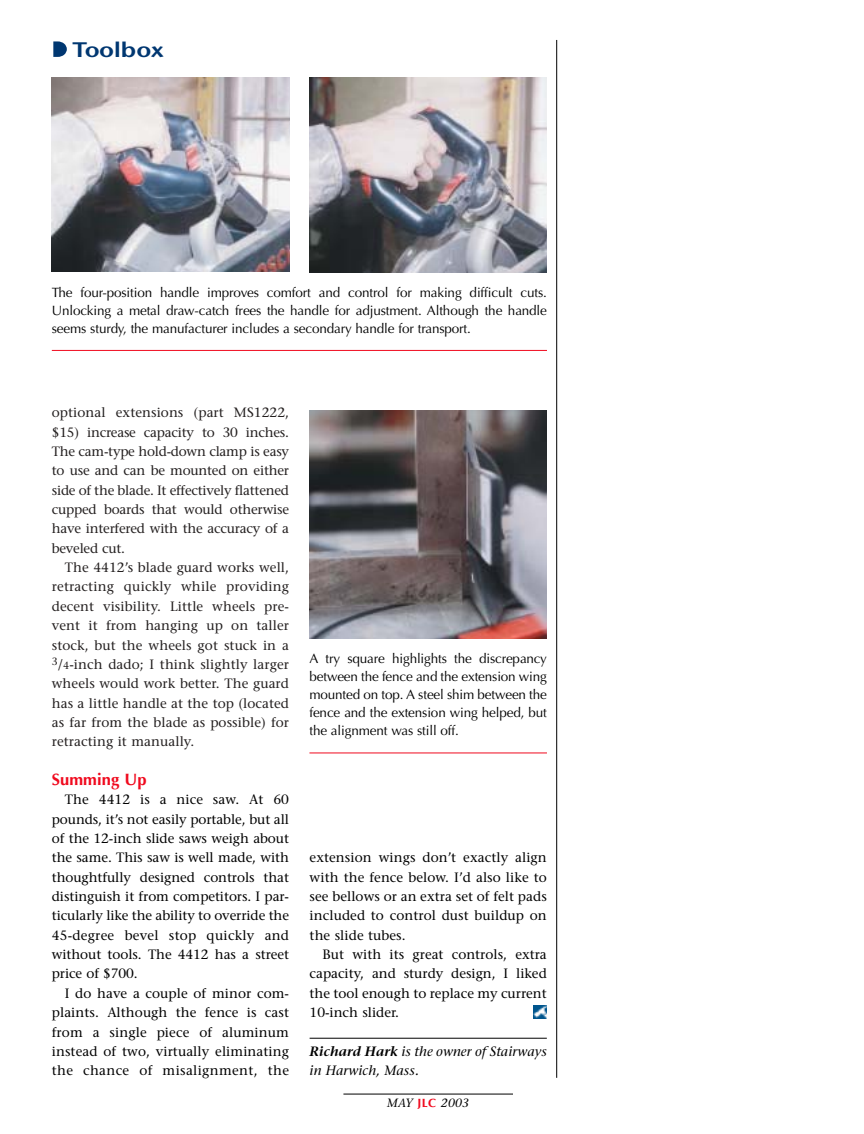
<style>
.page{position:relative;width:864px;height:1134px;background:#fff}
.page>*{position:absolute;margin:0;border:0;box-sizing:border-box;transform-origin:0 0}
.t1{font:600 21px "Stone Sans";letter-spacing:-.01em;color:#003771;scale:1.18 1}
.t2{font:700 16.5px "Optima";letter-spacing:.005em;color:#f00a1e}
.t3{font:13.5px/19.4px "Stone Serif";letter-spacing:.005em;color:#000;text-align:justify}
.t4{font:13.5px/19.4px "Stone Serif";color:#231f1f;text-align:justify}
.t5{font:13.5px/18px "Optima";letter-spacing:-.01em;color:#000;text-align:justify}
.t6{font:italic 13.5px/19.4px "Stone Serif";letter-spacing:.005em;color:#000}
.t7{font:italic 12px "Stone Serif";letter-spacing:.015em;color:#000}
.s1{font-size:10.5px}
.s2{font-weight:600}
.s3{font-family:"Optima";font-weight:700;font-style:normal;color:#f00a1e}
</style>
<div class="page">
<hr style="left:310px;top:1038px;width:237px;height:1px;background:#000">
<svg style="left:53px;top:41px;width:14px;height:16px"></svg>
<hr style="left:343px;top:1094px;width:170px;height:1px;background:#000">
<hr style="left:309px;top:753px;width:238px;height:1px;background:#f00a1e">
<hr style="left:52px;top:350px;width:495px;height:1px;background:#f00a1e">
<img style="left:52px;top:78px;width:237px;height:193px">
<img style="left:309px;top:78px;width:238px;height:195px">
<img style="left:533px;top:1005px;width:14px;height:14px">
<img style="left:309px;top:411px;width:238px;height:227px">
<hr style="left:556px;top:40px;width:1px;height:1038px;background:#000">
<h1 class="t1" style="left:72px;top:41px;width:79px">Toolbox</h1>
<p class="t5" style="left:52px;top:285px;width:497px">The four-position handle improves comfort and control for making difficult cuts.<br>Unlocking a metal draw-catch frees the handle for adjustment. Although the handle seems sturdy, the manufacturer includes a secondary handle for transport.</p>
<p class="t4" style="left:52px;top:404px;width:239px">optional extensions (part MS1222, $15) increase capacity to 30 inches.<br>The cam-type hold-down clamp is easy to use and can be mounted on either side of the blade. It effectively flattened cupped boards that would otherwise have interfered with the accuracy of a beveled cut.</p>
<p class="t4" style="left:52px;top:559px;width:239px;text-indent:13px">The 4412’s blade guard works well, retracting quickly while providing decent visibility. Little wheels pre&shy;vent it from hanging up on taller stock, but the wheels got stuck in a <sup>3</sup>/<span class="s1">4</span>-inch dado; I think slightly larger wheels would work better. The guard has a little handle at the top (located as far from the blade as possible) for retracting it manually.</p>
<p class="t2" style="left:52px;top:773px;width:96px">Summing Up</p>
<p class="t3" style="left:52px;top:791px;width:239px;text-indent:13px">The 4412 is a nice saw. At 60 pounds, it’s not easily portable, but all of the 12-inch slide saws weigh about the same. This saw is well made, with thoughtfully designed controls that distinguish it from competitors. I par&shy;ticularly like the ability to override the 45-degree bevel stop quickly and without tools. The 4412 has a street price of $700.</p>
<p class="t3" style="left:52px;top:985px;width:239px;text-indent:13px">I do have a couple of minor com&shy;plaints. Although the fence is cast from a single piece of aluminum instead of two, virtually eliminating the chance of misalignment, the</p>
<p class="t5" style="left:309px;top:651px;width:239px">A try square highlights the discrepancy between the fence and the extension wing mounted on top. A steel shim between the fence and the extension wing helped, but the alignment was still off.</p>
<p class="t3" style="left:310px;top:849px;width:239px">extension wings don’t exactly align with the fence below. I’d also like to see bellows or an extra set of felt pads included to control dust buildup on the slide tubes.</p>
<p class="t3" style="left:310px;top:946px;width:239px;text-indent:13px">But with its great controls, extra capacity, and sturdy design, I liked the tool enough to replace my current 10-inch slider.</p>
<p class="t6" style="left:310px;top:1043px;width:239px"><span class="s2">Richard Hark</span> is the owner of Stairways in Harwich, Mass.</p>
<p class="t7" style="left:387px;top:1099px;width:83px">MAY <span class="s3">JLC</span> 2003</p>
</div>
